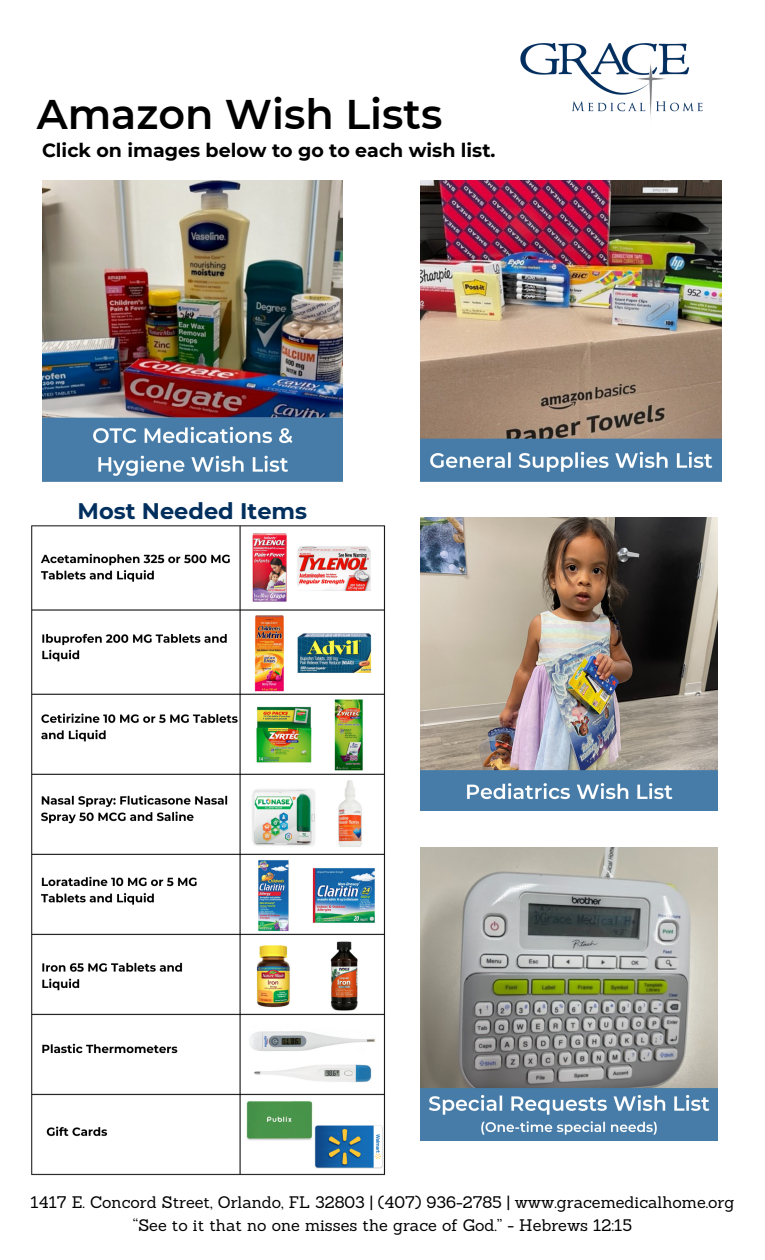
<style>
.page{position:relative;width:765px;height:1260px;background:#fff}
.page>*{position:absolute;margin:0;border:0;box-sizing:border-box;transform-origin:0 0}
.t1{font:600 41.38px "Montserrat";color:#000}
.t2{font:700 22.5px "Montserrat";color:#002f5e}
.t3{font:700 19px "Montserrat";color:#000}
.t4{font:16.25px "Sanchez";color:#000}
</style>
<div class="page">
<img style="left:520px;top:43px;width:183px;height:76px">
<img style="left:421px;top:180px;width:301px;height:301px">
<img style="left:42px;top:180px;width:301px;height:301px">
<img style="left:421px;top:517px;width:297px;height:294px">
<img style="left:421px;top:847px;width:297px;height:294px">
<img style="left:31px;top:525px;width:355px;height:651px">
<p class="t1" style="left:37px;top:89px;width:407px">Amazon Wish Lists</p>
<p class="t3" style="left:42px;top:139px;width:455px">Click on images below to go to each wish list.</p>
<p class="t2" style="left:78px;top:497px;width:231px">Most Needed Items</p>
<p class="t4" style="left:31px;top:1192px;width:705px">1417 E. Concord Street, Orlando, FL 32803 | (407) 936-2785 | www.gracemedicalhome.org</p>
<p class="t4" style="left:133px;top:1214px;width:501px">“See to it that no one misses the grace of God.” - Hebrews 12:15</p>
</div>
